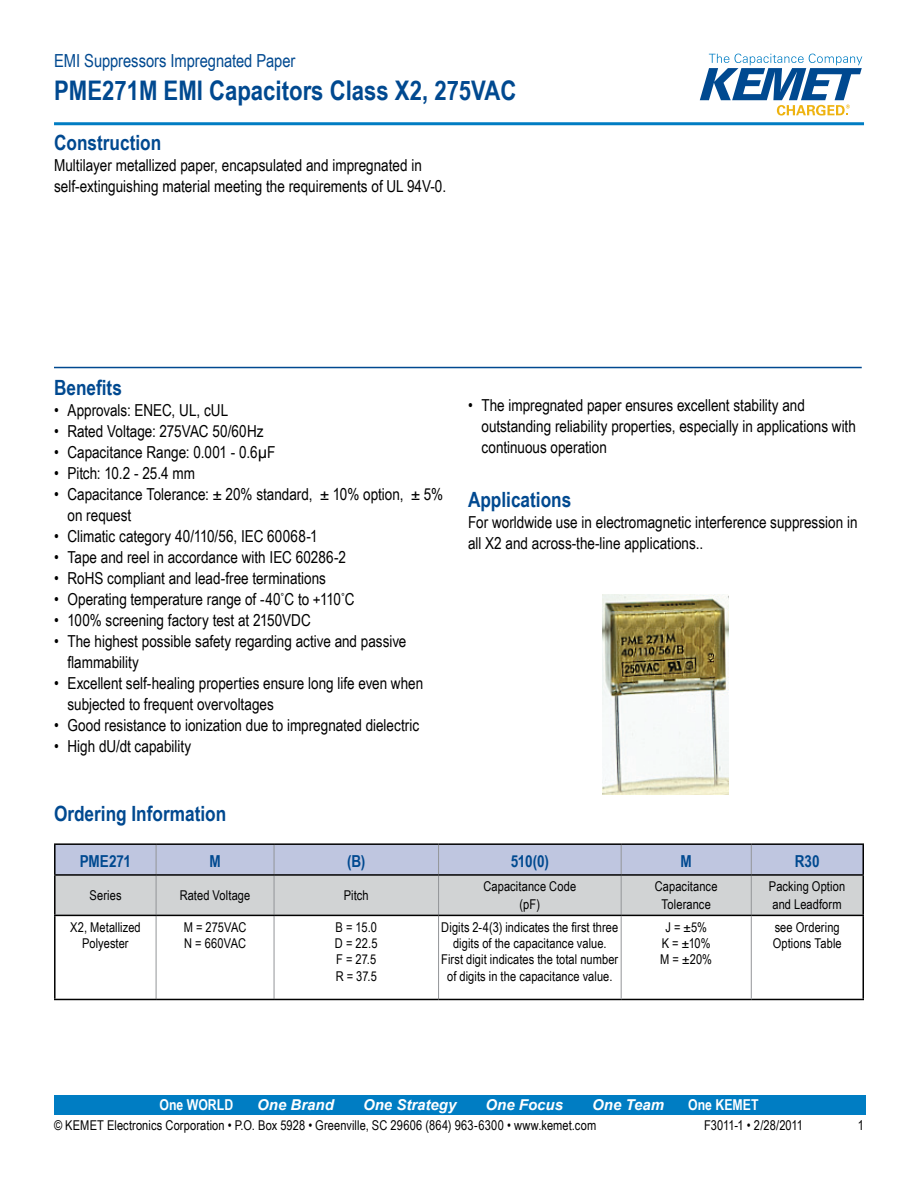
<style>
.page{position:relative;width:918px;height:1188px;background:#fff}
.page>*{position:absolute;margin:0;border:0;box-sizing:border-box;transform-origin:0 0}
.t1{font:700 27px "Arial Narrow";color:#004990}
.t2{font:700 21px "Arial Narrow";color:#004990}
.t3{font:18px "Arial Narrow";letter-spacing:-.005em;color:#004990}
.t4{font:16.5px/21px "Arial Narrow";color:#000}
.t5{font:700 16.5px "Arial Narrow";letter-spacing:-.005em;color:#004990}
.t6{font:italic 700 15px "Arial";color:#fff}
.t7{font:700 15px "Arial Narrow";color:#fff}
.t8{font:13.5px/16.2px "Arial Narrow";letter-spacing:.005em;color:#000;text-align:center}
</style>
<div class="page">
<svg style="left:700px;top:54px;width:162px;height:62px"></svg>
<hr style="left:54px;top:122px;width:810px;height:3px;background:#007dc3">
<div style="left:54px;top:1095px;width:811px;height:20px;background:#007dc3"></div>
<hr style="left:54px;top:367px;width:808px;height:1px;background:#004990">
<svg style="left:56px;top:845px;width:806px;height:70px;background:#c8ccd7"></svg>
<hr style="left:156px;top:876px;width:1px;height:39px;background:#939598">
<hr style="left:274px;top:876px;width:1px;height:39px;background:#939598">
<hr style="left:438px;top:876px;width:1px;height:39px;background:#939598">
<hr style="left:621px;top:876px;width:1px;height:39px;background:#939598">
<hr style="left:751px;top:876px;width:1px;height:39px;background:#939598">
<hr style="left:156px;top:916px;width:1px;height:83px;background:#939598">
<hr style="left:274px;top:916px;width:1px;height:83px;background:#939598">
<hr style="left:438px;top:916px;width:1px;height:83px;background:#939598">
<hr style="left:862px;top:845px;width:2px;height:29px;background:#000">
<hr style="left:54px;top:876px;width:2px;height:39px;background:#000">
<hr style="left:862px;top:876px;width:2px;height:39px;background:#000">
<hr style="left:54px;top:915px;width:102px;height:1px;background:#000">
<hr style="left:54px;top:916px;width:2px;height:83px;background:#000">
<hr style="left:156px;top:915px;width:118px;height:1px;background:#000">
<hr style="left:274px;top:915px;width:165px;height:1px;background:#000">
<hr style="left:439px;top:915px;width:182px;height:1px;background:#000">
<hr style="left:751px;top:915px;width:113px;height:1px;background:#000">
<hr style="left:862px;top:916px;width:2px;height:83px;background:#000">
<hr style="left:54px;top:999px;width:102px;height:1px;background:#000">
<hr style="left:156px;top:999px;width:118px;height:1px;background:#000">
<hr style="left:274px;top:999px;width:165px;height:1px;background:#000">
<hr style="left:439px;top:999px;width:182px;height:1px;background:#000">
<hr style="left:751px;top:999px;width:113px;height:1px;background:#000">
<hr style="left:54px;top:843px;width:102px;height:2px;background:#000">
<hr style="left:54px;top:845px;width:2px;height:29px;background:#000">
<hr style="left:156px;top:843px;width:118px;height:2px;background:#000">
<hr style="left:274px;top:843px;width:165px;height:2px;background:#000">
<hr style="left:439px;top:843px;width:182px;height:2px;background:#000">
<hr style="left:621px;top:843px;width:130px;height:2px;background:#000">
<hr style="left:751px;top:843px;width:113px;height:2px;background:#000">
<hr style="left:54px;top:874px;width:102px;height:2px;background:#000">
<hr style="left:156px;top:874px;width:118px;height:2px;background:#000">
<hr style="left:274px;top:874px;width:165px;height:2px;background:#000">
<hr style="left:439px;top:874px;width:182px;height:2px;background:#000">
<hr style="left:621px;top:874px;width:130px;height:2px;background:#000">
<hr style="left:751px;top:874px;width:113px;height:2px;background:#000">
<hr style="left:621px;top:915px;width:130px;height:1px;background:#000">
<hr style="left:621px;top:999px;width:130px;height:1px;background:#000">
<hr style="left:621px;top:916px;width:1px;height:83px;background:#939598">
<hr style="left:751px;top:916px;width:1px;height:83px;background:#939598">
<img style="left:603px;top:594px;width:126px;height:201px">
<p class="t3" style="left:54px;top:48px;width:243px">EMI Suppressors Impregnated Paper</p>
<h1 class="t1" style="left:54px;top:70px;width:464px">PME271M EMI Capacitors Class X2, 275VAC</h1>
<p class="t2" style="left:54px;top:127px;width:109px">Construction</p>
<p class="t4" style="left:54px;top:154px;width:394px">Multilayer metallized paper, encapsulated and impregnated in self-extinguishing material meeting the requirements of UL 94V-0.</p>
<p class="t2" style="left:54px;top:372px;width:69px">Benefits</p>
<p class="t4" style="left:54px;top:399px;width:176px">• Approvals: ENEC, UL, cUL</p>
<p class="t4" style="left:54px;top:420px;width:211px">• Rated Voltage: 275VAC 50/60Hz</p>
<p class="t4" style="left:54px;top:441px;width:223px">• Capacitance Range: 0.001 - 0.6µF</p>
<p class="t4" style="left:54px;top:462px;width:142px">• Pitch: 10.2 - 25.4 mm</p>
<p class="t4" style="left:67px;top:483px;width:377px;text-indent:-13px">• Capacitance Tolerance: ± 20% standard, ± 10% option, ± 5% on request</p>
<p class="t4" style="left:54px;top:525px;width:265px">• Climatic category 40/110/56, IEC 60068-1</p>
<p class="t4" style="left:54px;top:546px;width:293px">• Tape and reel in accordance with IEC 60286-2</p>
<p class="t4" style="left:54px;top:567px;width:273px">• RoHS compliant and lead-free terminations</p>
<p class="t4" style="left:54px;top:588px;width:302px">• Operating temperature range of -40˚C to +110˚C</p>
<p class="t4" style="left:54px;top:609px;width:258px">• 100% screening factory test at 2150VDC</p>
<p class="t4" style="left:67px;top:630px;width:340px;text-indent:-13px">• The highest possible safety regarding active and passive flammability</p>
<p class="t4" style="left:67px;top:672px;width:357px;text-indent:-13px">• Excellent self-healing properties ensure long life even when subjected to frequent overvoltages</p>
<p class="t4" style="left:54px;top:714px;width:367px">• Good resistance to ionization due to impregnated dielectric</p>
<p class="t4" style="left:54px;top:735px;width:139px">• High dU/dt capability</p>
<p class="t4" style="left:481px;top:394px;width:376px;text-indent:-13px">• The impregnated paper ensures excellent stability and outstanding reliability properties, especially in applications with continuous operation</p>
<p class="t2" style="left:468px;top:484px;width:105px">Applications</p>
<p class="t4" style="left:468px;top:511px;width:391px">For worldwide use in electromagnetic interference suppression in all X2 and across-the-line applications..</p>
<p class="t2" style="left:54px;top:798px;width:174px">Ordering Information</p>
<p class="t5" style="left:80px;top:849px;width:53px">PME271</p>
<p class="t5" style="left:209px;top:849px;width:13px">M</p>
<p class="t5" style="left:347px;top:849px;width:20px">(B)</p>
<p class="t5" style="left:511px;top:849px;width:39px">510(0)</p>
<p class="t5" style="left:681px;top:849px;width:13px">M</p>
<p class="t5" style="left:795px;top:849px;width:26px">R30</p>
<p class="t8" style="left:90px;top:887px;width:34px">Series</p>
<p class="t8" style="left:180px;top:887px;width:72px">Rated Voltage</p>
<p class="t8" style="left:344px;top:887px;width:26px">Pitch</p>
<p class="t8" style="left:484px;top:877px;width:94px;line-height:18px">Capacitance Code (pF)</p>
<p class="t8" style="left:655px;top:877px;width:64px;line-height:18px">Capacitance<br>Tolerance</p>
<p class="t8" style="left:769px;top:877px;width:78px;line-height:18px;text-align:left">Packing Option and Leadform</p>
<p class="t8" style="left:70px;top:919px;width:72px">X2, Metallized<br>Polyester</p>
<p class="t8" style="left:184px;top:919px;width:64px;text-align:left">M = 275VAC<br>N = 660VAC</p>
<p class="t8" style="left:335px;top:919px;width:44px;text-align:justify">B = 15.0<br>D = 22.5<br>F = 27.5<br>R = 37.5</p>
<p class="t8" style="left:441px;top:919px;width:179px">Digits 2-4(3) indicates the first three digits of the capacitance value.<br>First digit indicates the total number of digits in the capacitance value.</p>
<p class="t8" style="left:660px;top:919px;width:53px">J = ±5%<br>K = ±10%<br>M = ±20%</p>
<p class="t8" style="left:773px;top:919px;width:71px;text-align:left">see Ordering<br>Options Table</p>
<p class="t7" style="left:159px;top:1093px;width:75px">One WORLD</p>
<p class="t6" style="left:257px;top:1094px;width:78px">One Brand</p>
<p class="t6" style="left:363px;top:1094px;width:95px">One Strategy</p>
<p class="t6" style="left:486px;top:1094px;width:79px">One Focus</p>
<p class="t6" style="left:592px;top:1094px;width:73px">One Team</p>
<p class="t7" style="left:688px;top:1093px;width:72px">One KEMET</p>
<p class="t8" style="left:54px;top:1117px;width:544px">© KEMET Electronics Corporation • P.O. Box 5928 • Greenville, SC 29606 (864) 963-6300 • www.kemet.com</p>
<p class="t8" style="left:704px;top:1117px;width:101px">F3011-1 • 2/28/2011</p>
<p class="t8" style="left:858px;top:1117px;width:8px">1</p>
</div>
